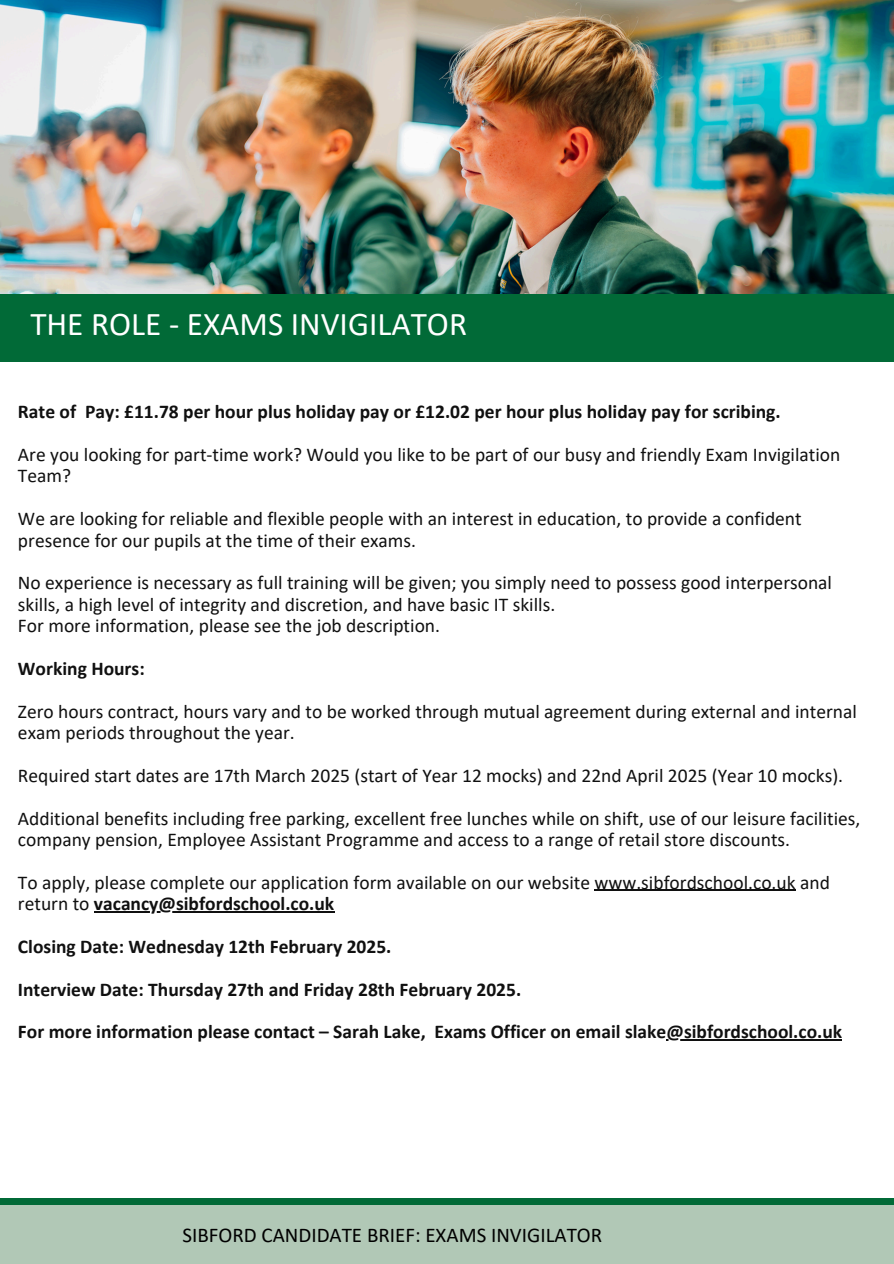
<style>
.page{position:relative;width:894px;height:1264px;background:#fff}
.page>*{position:absolute;margin:0;border:0;box-sizing:border-box;transform-origin:0 0}
.t1{font:33.3px "Calibri";color:#fff}
.t2{font:21px "Calibri";color:#000}
.t3{font:19.5px/21.3px "Calibri";color:#101010}
.t4{font:700 19.5px/42.8px "Calibri";color:#101010}
.s1{font-weight:700}
</style>
<div class="page">
<div style="left:0;top:1198px;width:893px;height:13px;background:#016a37"></div>
<div style="left:0;top:1205px;width:893px;height:58px;background:#b1c8b6"></div>
<div style="left:0;top:293px;width:893px;height:69px;background:#016a37"></div>
<hr style="left:594px;top:889px;width:201px;height:1px;background:#101010">
<hr style="left:94px;top:911px;width:240px;height:1px;background:#101010">
<hr style="left:666px;top:1039px;width:176px;height:1px;background:#101010">
<img style="left:0;top:0;width:893px;height:293px">
<h3 class="t1" style="left:30px;top:309px;width:438px">THE ROLE - EXAMS INVIGILATOR</h3>
<p class="t4" style="left:18px;top:392px;width:764px">Rate of Pay: £11.78 per hour plus holiday pay or £12.02 per hour plus holiday pay for scribing.</p>
<p class="t3" style="left:18px;top:445px;width:823px">Are you looking for part-time work? Would you like to be part of our busy and friendly Exam Invigilation<br>Team?</p>
<h1 class="t3" style="left:18px;top:509px;width:785px">We are looking for reliable and flexible people with an interest in education, to provide a confident presence for our pupils at the time of their exams.</h1>
<h3 class="t3" style="left:18px;top:573px;width:815px">No experience is necessary as full training will be given; you simply need to possess good interpersonal skills, a high level of integrity and discretion, and have basic IT skills.</h3>
<p class="t3" style="left:18px;top:616px;width:423px">For more information, please see the job description.</p>
<p class="t4" style="left:18px;top:648px;width:128px">Working Hours:</p>
<p class="t3" style="left:18px;top:702px;width:840px">Zero hours contract, hours vary and to be worked through mutual agreement during external and internal exam periods throughout the year.</p>
<p class="t3" style="left:18px;top:766px;width:826px">Required start dates are 17th March 2025 (start of Year 12 mocks) and 22nd April 2025 (Year 10 mocks).</p>
<h3 class="t3" style="left:18px;top:809px;width:843px">Additional benefits including free parking, excellent free lunches while on shift, use of our leisure facilities, company pension, Employee Assistant Programme and access to a range of retail store discounts.</h3>
<p class="t3" style="left:18px;top:873px;width:813px">To apply, please complete our application form available on our website www.sibfordschool.co.uk and return to <span class="s1">vacancy@sibfordschool.co.uk</span></p>
<p class="t4" style="left:18px;top:926px;width:504px">Closing Date: Wednesday 12th February 2025.<br>Interview Date: Thursday 27th and Friday 28th February 2025.<br>For more information please contact – Sarah Lake,</p>
<p class="t4" style="left:434px;top:1012px;width:409px">Exams Officer on email slake@sibfordschool.co.uk</p>
<h3 class="t2" style="left:182px;top:1225px;width:421px">SIBFORD CANDIDATE BRIEF: EXAMS INVIGILATOR</h3>
</div>
